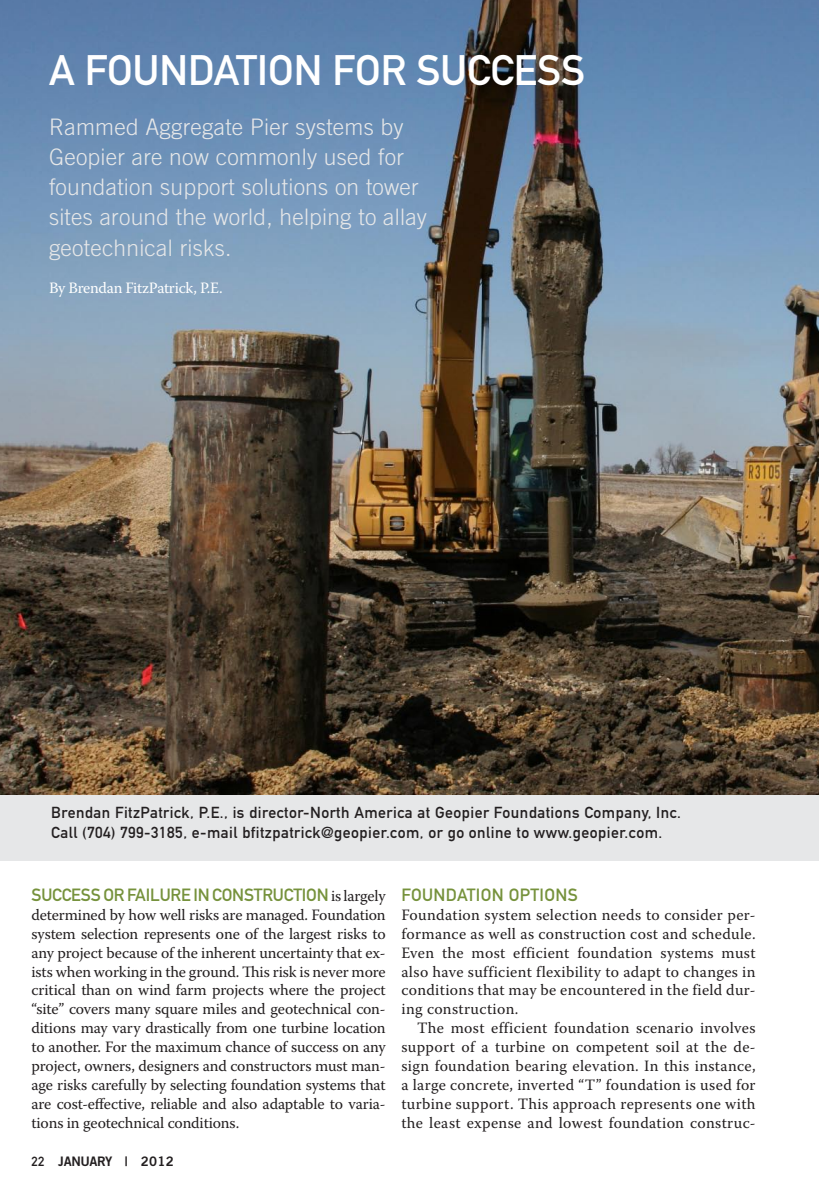
<style>
.page{position:relative;width:819px;height:1197px;background:#fff}
.page>*{position:absolute;margin:0;border:0;box-sizing:border-box;transform-origin:0 0}
.t1{font:42px "DIN Mittelschrift Alternate";color:#fff}
.t2{font:300 22.75px/30.1px "Trade Gothic";letter-spacing:.01em;color:#e6e7e8}
.t3{font:17.5px "DIN Mittelschrift Alternate";letter-spacing:-.01em;color:#76923c}
.t4{font:17.5px "DIN Mittelschrift Alternate";letter-spacing:.02em;color:#76923c}
.t5{font:15.75px/18.9px "Warnock Pro";letter-spacing:.02em;color:#231f20;text-align:justify}
.t6{font:15.75px/20.1px "DIN Mittelschrift Alternate";letter-spacing:.03em;color:#231f20}
.t7{font:15.75px "Warnock Pro";letter-spacing:-.02em;color:#fff}
.t8{font:13.12px "Trade Gothic Bold Two";letter-spacing:-.03em;color:#231f20}
.s1{font-family:"Warnock Pro";font-size:15.75px;color:#231f20}
.s2{font-family:"DIN Mittelschrift Alternate"}
</style>
<div class="page">
<img style="left:0;top:0;width:819px;height:795px">
<div style="left:0;top:795px;width:819px;height:66px;background:#e6e7e8"></div>
<h1 class="t1" style="left:49px;top:46px;width:513px">A Foundation for Success</h1>
<h2 class="t2" style="left:49px;top:112px;width:379px">Rammed Aggregate Pier systems by Geopier are now commonly used for foundation support solutions on tower sites around the world, helping to allay geotechnical risks.</h2>
<p class="t7" style="left:49px;top:279px;width:175px">By Brendan FitzPatrick, P.E.</p>
<p class="t6" style="left:51px;top:802px;width:631px">Brendan FitzPatrick, P.E., is director-North America at Geopier Foundations Company, Inc.<br>Call (704) 799-3185, e-mail bfitzpatrick@geopier.com, or go online to www.geopier.com.</p>
<p class="t3" style="left:32px;top:884px;width:356px">Success or failure in construction <span class="s1">is largely</span></p>
<p class="t5" style="left:32px;top:905px;width:356px">determined by how well risks are managed. Foundation system selection represents one of the largest risks to any project because of the inherent uncertainty that ex&shy;ists when working in the ground. This risk is never more critical than on wind farm projects where the project “site” covers many square miles and geotechnical con&shy;ditions may vary drastically from one turbine location to another. For the maximum chance of success on any project, owners, designers and constructors must man&shy;age risks carefully by selecting foundation systems that are cost-effective, reliable and also adaptable to varia&shy;tions in geotechnical conditions.</p>
<p class="t8" style="left:32px;top:1153px;width:144px"><span class="s2">22</span> JANUARY | 2012</p>
<p class="t4" style="left:401px;top:884px;width:176px">Foundation Options</p>
<p class="t5" style="left:401px;top:905px;width:356px">Foundation system selection needs to consider per&shy;formance as well as construction cost and schedule.<br>Even the most efficient foundation systems must also have sufficient flexibility to adapt to changes in conditions that may be encountered in the field dur&shy;ing construction.</p>
<p class="t5" style="left:401px;top:1018px;width:356px;text-indent:16px">The most efficient foundation scenario involves support of a turbine on competent soil at the de&shy;sign foundation bearing elevation. In this instance, a large concrete, inverted “T” foundation is used for turbine support. This approach represents one with the least expense and lowest foundation construc-</p>
</div>
